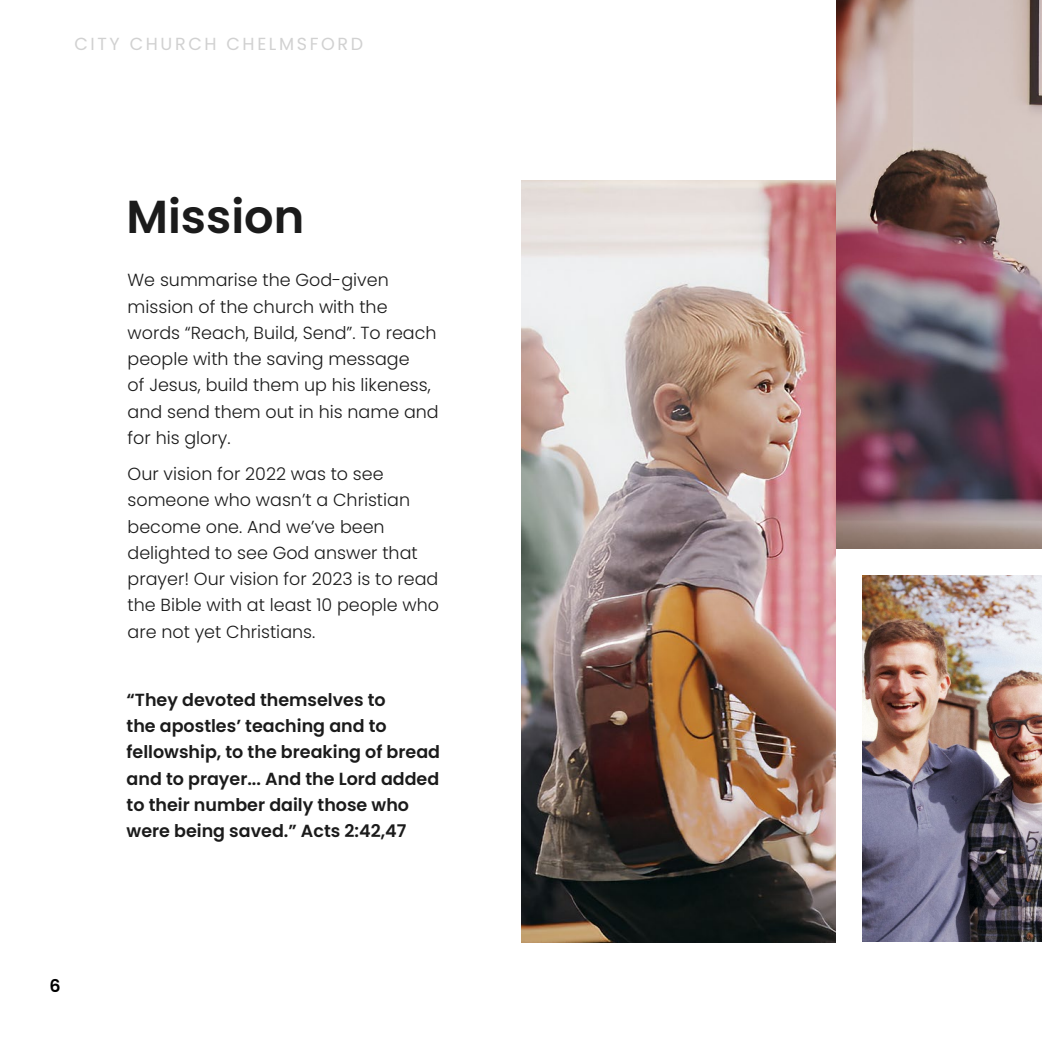
<style>
.page{position:relative;width:1042px;height:1042px;background:#fff}
.page>*{position:absolute;margin:0;border:0;box-sizing:border-box;transform-origin:0 0}
.t1{font:600 46.2px "Poppins";color:#1b1b1b}
.t2{font:300 17.5px/26.2px "Poppins";color:#1b1b1b}
.t3{font:600 17.5px/26.2px "Poppins";color:#1b1b1b}
.t4{font:17.5px "Poppins";letter-spacing:.15em;color:#d1d1d1}
.t5{font:600 17.5px "Poppins";color:#000}
</style>
<div class="page">
<img style="left:521px;top:181px;width:314px;height:761px">
<img style="left:862px;top:575px;width:180px;height:367px">
<img style="left:836px;top:0;width:206px;height:549px">
<p class="t4" style="left:74px;top:33px;width:290px">CITY CHURCH CHELMSFORD</p>
<p class="t5" style="left:50px;top:976px;width:13px">6</p>
<h1 class="t1" style="left:127px;top:190px;width:179px">Mission</h1>
<p class="t2" style="left:128px;top:267px;width:313px">We summarise the God-given mission of the church with the words “Reach, Build, Send”. To reach people with the saving message<br>of Jesus, build them up his likeness, and send them out in his name and for his glory.</p>
<p class="t2" style="left:128px;top:461px;width:313px">Our vision for 2022 was to see someone who wasn’t a Christian become one. And we’ve been delighted to see God answer that prayer! Our vision for 2023 is to read the Bible with at least 10 people who are not yet Christians.</p>
<p class="t3" style="left:127px;top:687px;width:315px">“They devoted themselves to<br>the apostles’ teaching and to fellowship, to the breaking of bread and to prayer... And the Lord added to their number daily those who were being saved.” Acts 2:42,47</p>
</div>
